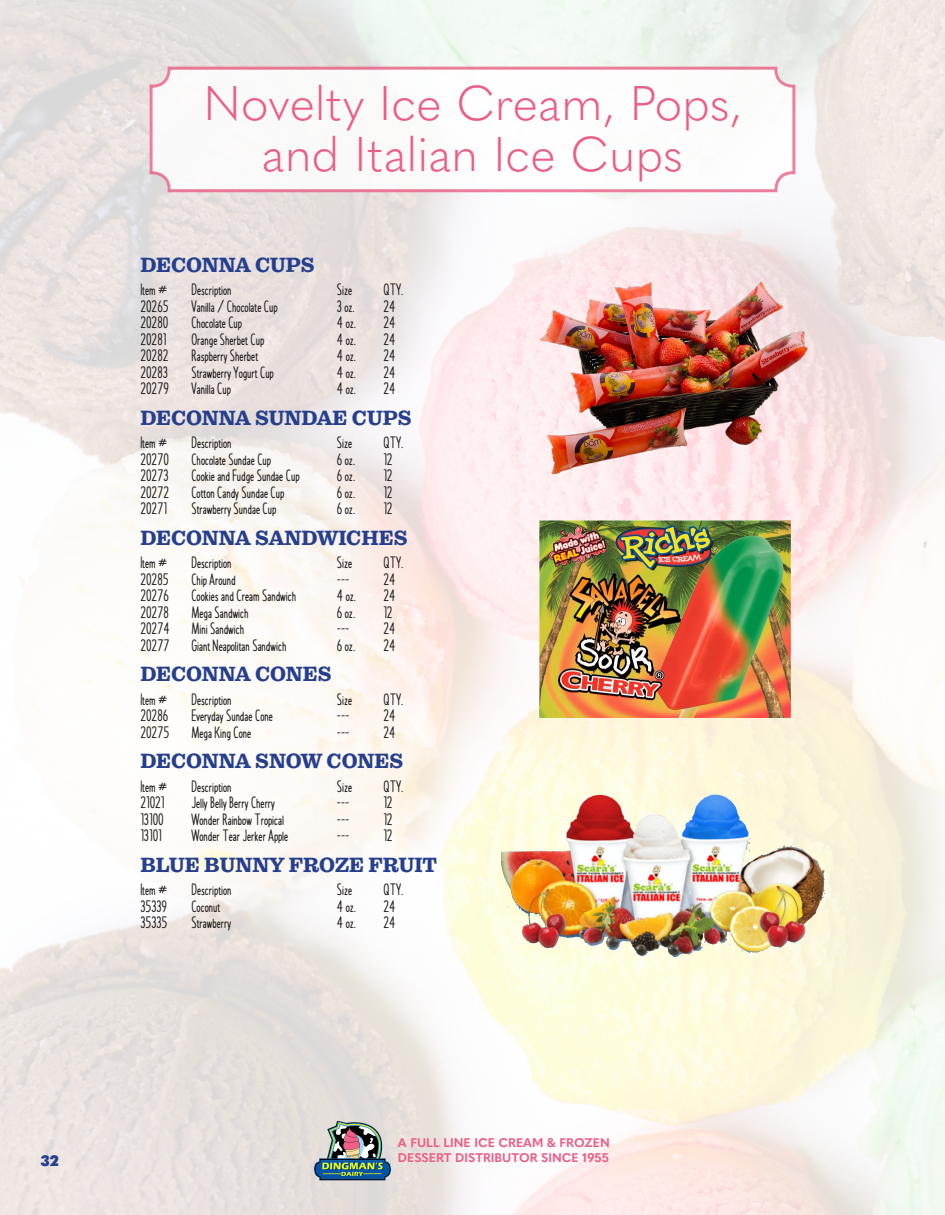
<style>
.page{position:relative;width:945px;height:1215px;background:#fff}
.page>*{position:absolute;margin:0;border:0;box-sizing:border-box;transform-origin:0 0}
.t1{font:300 48px/51px "Quasimoda";color:#eb5e86;text-align:center}
.t2{font:21px "Pulpo Rust 100";color:#253f8e}
.t3{font:700 16.5px "Jovial Sans";color:#231f20}
.t4{font:900 15px "Quasimoda";color:#253f8e}
.t5{font:700 12.45px "Quasimoda";color:#eb5e86}
</style>
<div class="page">
<img style="left:0;top:0;width:945px;height:1215px">
<img style="left:315px;top:1114px;width:75px;height:76px">
<img style="left:517px;top:214px;width:296px;height:307px">
<img style="left:539px;top:521px;width:251px;height:196px">
<img style="left:498px;top:761px;width:334px;height:197px">
<svg style="left:148px;top:65px;width:649px;height:129px"></svg>
<h1 class="t1" style="left:203px;top:75px;width:540px">Novelty Ice Cream, Pops, and Italian Ice Cups</h1>
<p class="t2" style="left:140px;top:252px;width:176px">DECONNA CUPS</p>
<p class="t3" style="left:140px;top:281px;width:29px">Item #</p>
<p class="t3" style="left:191px;top:281px;width:42px">Description</p>
<p class="t3" style="left:337px;top:281px;width:17px">Size</p>
<p class="t3" style="left:383px;top:281px;width:21px">QTY.</p>
<p class="t3" style="left:140px;top:297px;width:30px">20265</p>
<p class="t3" style="left:191px;top:297px;width:88px">Vanilla / Chocolate Cup</p>
<p class="t3" style="left:337px;top:297px;width:19px">3 oz.</p>
<p class="t3" style="left:383px;top:297px;width:14px">24</p>
<p class="t3" style="left:140px;top:314px;width:29px">20280</p>
<p class="t3" style="left:191px;top:314px;width:52px">Chocolate Cup</p>
<p class="t3" style="left:337px;top:314px;width:21px">4 oz.</p>
<p class="t3" style="left:383px;top:314px;width:14px">24</p>
<p class="t3" style="left:140px;top:330px;width:27px">20281</p>
<p class="t3" style="left:191px;top:330px;width:74px">Orange Sherbet Cup</p>
<p class="t3" style="left:337px;top:330px;width:21px">4 oz.</p>
<p class="t3" style="left:383px;top:330px;width:14px">24</p>
<p class="t3" style="left:140px;top:347px;width:30px">20282</p>
<p class="t3" style="left:191px;top:347px;width:68px">Raspberry Sherbet</p>
<p class="t3" style="left:337px;top:347px;width:21px">4 oz.</p>
<p class="t3" style="left:383px;top:347px;width:14px">24</p>
<p class="t3" style="left:140px;top:363px;width:29px">20283</p>
<p class="t3" style="left:191px;top:363px;width:84px">Strawberry Yogurt Cup</p>
<p class="t3" style="left:337px;top:363px;width:21px">4 oz.</p>
<p class="t3" style="left:383px;top:363px;width:14px">24</p>
<p class="t3" style="left:140px;top:380px;width:30px">20279</p>
<p class="t3" style="left:191px;top:380px;width:41px">Vanilla Cup</p>
<p class="t3" style="left:337px;top:380px;width:21px">4 oz.</p>
<p class="t3" style="left:383px;top:380px;width:14px">24</p>
<p class="t2" style="left:140px;top:405px;width:273px">DECONNA SUNDAE CUPS</p>
<p class="t3" style="left:140px;top:434px;width:29px">Item #</p>
<p class="t3" style="left:191px;top:434px;width:42px">Description</p>
<p class="t3" style="left:337px;top:434px;width:17px">Size</p>
<p class="t3" style="left:383px;top:434px;width:21px">QTY.</p>
<p class="t3" style="left:140px;top:450px;width:30px">20270</p>
<p class="t3" style="left:191px;top:450px;width:81px">Chocolate Sundae Cup</p>
<p class="t3" style="left:337px;top:450px;width:20px">6 oz.</p>
<p class="t3" style="left:383px;top:450px;width:11px">12</p>
<p class="t3" style="left:140px;top:467px;width:30px">20273</p>
<p class="t3" style="left:191px;top:467px;width:110px">Cookie and Fudge Sundae Cup</p>
<p class="t3" style="left:337px;top:467px;width:20px">6 oz.</p>
<p class="t3" style="left:383px;top:467px;width:11px">12</p>
<p class="t3" style="left:140px;top:483px;width:30px">20272</p>
<p class="t3" style="left:191px;top:483px;width:94px">Cotton Candy Sundae Cup</p>
<p class="t3" style="left:337px;top:483px;width:20px">6 oz.</p>
<p class="t3" style="left:383px;top:483px;width:11px">12</p>
<p class="t3" style="left:140px;top:500px;width:28px">20271</p>
<p class="t3" style="left:191px;top:500px;width:86px">Strawberry Sundae Cup</p>
<p class="t3" style="left:337px;top:500px;width:20px">6 oz.</p>
<p class="t3" style="left:383px;top:500px;width:11px">12</p>
<p class="t2" style="left:140px;top:525px;width:269px">DECONNA SANDWICHES</p>
<p class="t3" style="left:140px;top:554px;width:29px">Item #</p>
<p class="t3" style="left:191px;top:554px;width:42px">Description</p>
<p class="t3" style="left:337px;top:554px;width:17px">Size</p>
<p class="t3" style="left:383px;top:554px;width:21px">QTY.</p>
<p class="t3" style="left:140px;top:570px;width:30px">20285</p>
<p class="t3" style="left:191px;top:570px;width:46px">Chip Around</p>
<p class="t3" style="left:337px;top:570px;width:14px">---</p>
<p class="t3" style="left:383px;top:570px;width:14px">24</p>
<p class="t3" style="left:140px;top:587px;width:30px">20276</p>
<p class="t3" style="left:191px;top:587px;width:106px">Cookies and Cream Sandwich</p>
<p class="t3" style="left:337px;top:587px;width:21px">4 oz.</p>
<p class="t3" style="left:383px;top:587px;width:14px">24</p>
<p class="t3" style="left:140px;top:603px;width:30px">20278</p>
<p class="t3" style="left:191px;top:603px;width:59px">Mega Sandwich</p>
<p class="t3" style="left:337px;top:603px;width:20px">6 oz.</p>
<p class="t3" style="left:383px;top:603px;width:11px">12</p>
<p class="t3" style="left:140px;top:620px;width:31px">20274</p>
<p class="t3" style="left:191px;top:620px;width:54px">Mini Sandwich</p>
<p class="t3" style="left:337px;top:620px;width:14px">---</p>
<p class="t3" style="left:383px;top:620px;width:14px">24</p>
<p class="t3" style="left:140px;top:636px;width:30px">20277</p>
<p class="t3" style="left:191px;top:636px;width:97px">Giant Neapolitan Sandwich</p>
<p class="t3" style="left:337px;top:636px;width:20px">6 oz.</p>
<p class="t3" style="left:383px;top:636px;width:14px">24</p>
<p class="t2" style="left:140px;top:662px;width:193px">DECONNA CONES</p>
<p class="t3" style="left:140px;top:690px;width:29px">Item #</p>
<p class="t3" style="left:191px;top:690px;width:42px">Description</p>
<p class="t3" style="left:337px;top:690px;width:17px">Size</p>
<p class="t3" style="left:383px;top:690px;width:21px">QTY.</p>
<p class="t3" style="left:140px;top:707px;width:29px">20286</p>
<p class="t3" style="left:191px;top:707px;width:83px">Everyday Sundae Cone</p>
<p class="t3" style="left:337px;top:707px;width:14px">---</p>
<p class="t3" style="left:383px;top:707px;width:14px">24</p>
<p class="t3" style="left:140px;top:723px;width:30px">20275</p>
<p class="t3" style="left:191px;top:723px;width:61px">Mega King Cone</p>
<p class="t3" style="left:337px;top:723px;width:14px">---</p>
<p class="t3" style="left:383px;top:723px;width:14px">24</p>
<p class="t2" style="left:140px;top:749px;width:265px">DECONNA SNOW CONES</p>
<p class="t3" style="left:140px;top:777px;width:29px">Item #</p>
<p class="t3" style="left:191px;top:777px;width:42px">Description</p>
<p class="t3" style="left:337px;top:777px;width:17px">Size</p>
<p class="t3" style="left:383px;top:777px;width:21px">QTY.</p>
<p class="t3" style="left:140px;top:794px;width:26px">21021</p>
<p class="t3" style="left:191px;top:794px;width:85px">Jelly Belly Berry Cherry</p>
<p class="t3" style="left:337px;top:794px;width:14px">---</p>
<p class="t3" style="left:383px;top:794px;width:11px">12</p>
<p class="t3" style="left:140px;top:810px;width:25px">13100</p>
<p class="t3" style="left:191px;top:810px;width:94px">Wonder Rainbow Tropical</p>
<p class="t3" style="left:337px;top:810px;width:14px">---</p>
<p class="t3" style="left:383px;top:810px;width:11px">12</p>
<p class="t3" style="left:140px;top:827px;width:23px">13101</p>
<p class="t3" style="left:191px;top:827px;width:98px">Wonder Tear Jerker Apple</p>
<p class="t3" style="left:337px;top:827px;width:14px">---</p>
<p class="t3" style="left:383px;top:827px;width:11px">12</p>
<p class="t2" style="left:140px;top:852px;width:298px">BLUE BUNNY FROZE FRUIT</p>
<p class="t3" style="left:140px;top:881px;width:29px">Item #</p>
<p class="t3" style="left:191px;top:881px;width:42px">Description</p>
<p class="t3" style="left:337px;top:881px;width:17px">Size</p>
<p class="t3" style="left:383px;top:881px;width:21px">QTY.</p>
<p class="t3" style="left:140px;top:897px;width:28px">35339</p>
<p class="t3" style="left:191px;top:897px;width:30px">Coconut</p>
<p class="t3" style="left:337px;top:897px;width:21px">4 oz.</p>
<p class="t3" style="left:383px;top:897px;width:14px">24</p>
<p class="t3" style="left:140px;top:914px;width:28px">35335</p>
<p class="t3" style="left:191px;top:914px;width:41px">Strawberry</p>
<p class="t3" style="left:337px;top:914px;width:21px">4 oz.</p>
<p class="t3" style="left:383px;top:914px;width:14px">24</p>
<p class="t5" style="left:398px;top:1133px;width:213px">A FULL LINE ICE CREAM &amp; FROZEN</p>
<p class="t4" style="left:40px;top:1149px;width:20px">32</p>
<p class="t5" style="left:398px;top:1148px;width:213px">DESSERT DISTRIBUTOR SINCE 1955</p>
</div>
